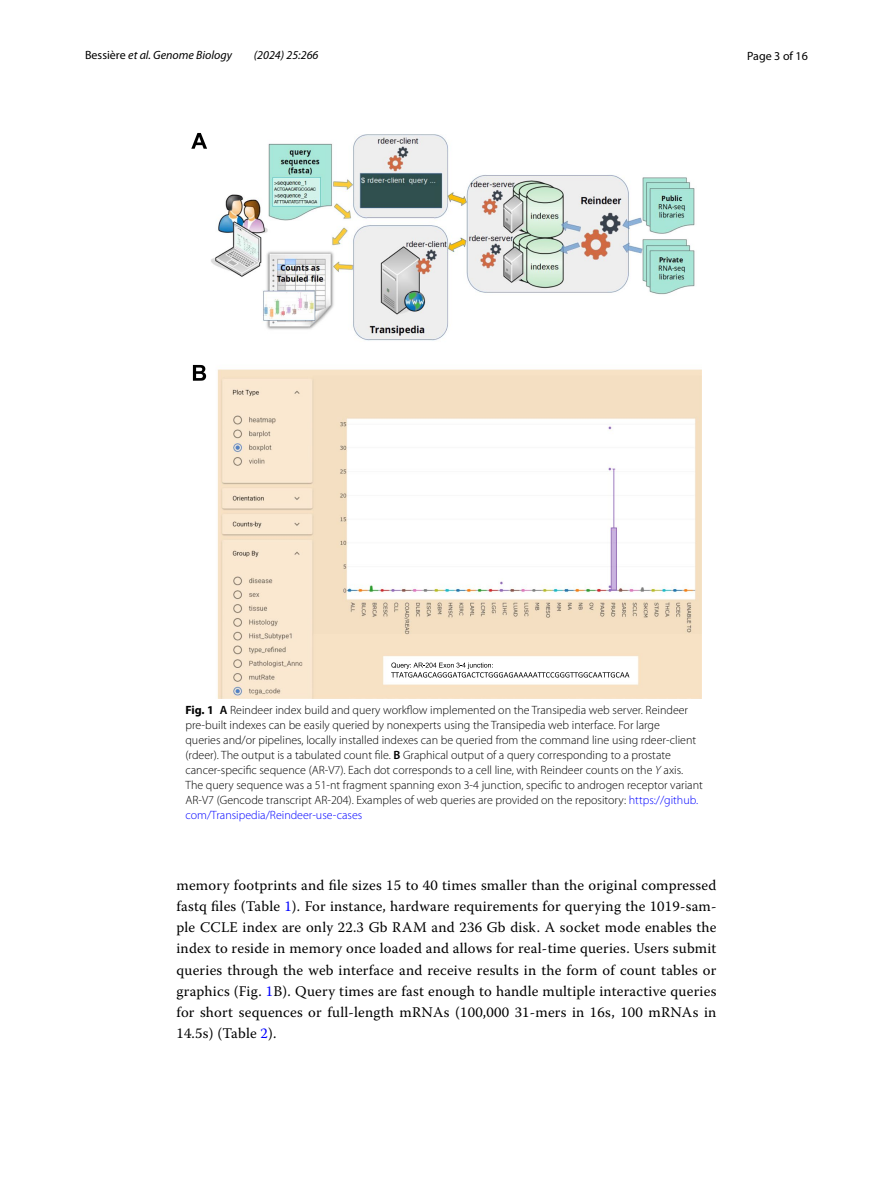
<style>
.page{position:relative;width:893px;height:1187px;background:#fff}
.page>*{position:absolute;margin:0;border:0;box-sizing:border-box;transform-origin:0 0}
.t1{font:14.7px/21.3px "Warnock Pro";letter-spacing:.015em;color:#000;text-align:justify}
.t2{font:300 12px/15px "Myriad Pro";color:#000}
.t3{font:italic 12px "Myriad Pro";color:#000}
.t4{font:12px "Myriad Pro";color:#000}
.s1{font-style:normal}
.s2{font-weight:700}
.s3{font-weight:600}
.s4{font-style:italic}
.s5{color:#00f}
</style>
<div class="page">
<img style="left:211px;top:135px;width:491px;height:563px">
<svg style="left:191px;top:133px;width:16px;height:16px"></svg>
<svg style="left:193px;top:365px;width:13px;height:15px"></svg>
<svg style="left:391px;top:662px;width:238px;height:15px"></svg>
<p class="t3" style="left:85px;top:48px;width:148px"><span class="s1">Bessière</span> et al. Genome Biology</p>
<p class="t3" style="left:254px;top:48px;width:66px">(2024) 25:266</p>
<p class="t4" style="left:747px;top:48px;width:62px">Page 3 of 16</p>
<p class="t2" style="left:185px;top:702px;width:519px"><span class="s2">Fig. 1</span> <span class="s3">A</span> Reindeer index build and query workflow implemented on the Transipedia web server. Reindeer pre-built indexes can be easily queried by nonexperts using the Transipedia web interface. For large<br>queries and/or pipelines, locally installed indexes can be queried from the command line using rdeer-client (rdeer). The output is a tabulated count file. <span class="s3">B</span> Graphical output of a query corresponding to a prostate cancer-specific sequence (AR-V7). Each dot corresponds to a cell line, with Reindeer counts on the <span class="s4">Y</span> axis.<br>The query sequence was a 51-nt fragment spanning exon 3-4 junction, specific to androgen receptor variant AR-V7 (Gencode transcript AR-204). Examples of web queries are provided on the repository: <span class="s5">https://github. com/Transipedia/Reindeer-use-cases</span></p>
<p class="t1" style="left:176px;top:874px;width:542px">memory footprints and file sizes 15 to 40 times smaller than the original compressed fastq files (Table <span class="s5">1</span>). For instance, hardware requirements for querying the 1019-sam&shy;ple CCLE index are only 22.3 Gb RAM and 236 Gb disk. A socket mode enables the index to reside in memory once loaded and allows for real-time queries. Users submit queries through the web interface and receive results in the form of count tables or graphics (Fig. <span class="s5">1</span>B). Query times are fast enough to handle multiple interactive queries for short sequences or full-length mRNAs (100,000 31-mers in 16s, 100 mRNAs in 14.5s) (Table <span class="s5">2</span>).</p>
</div>
